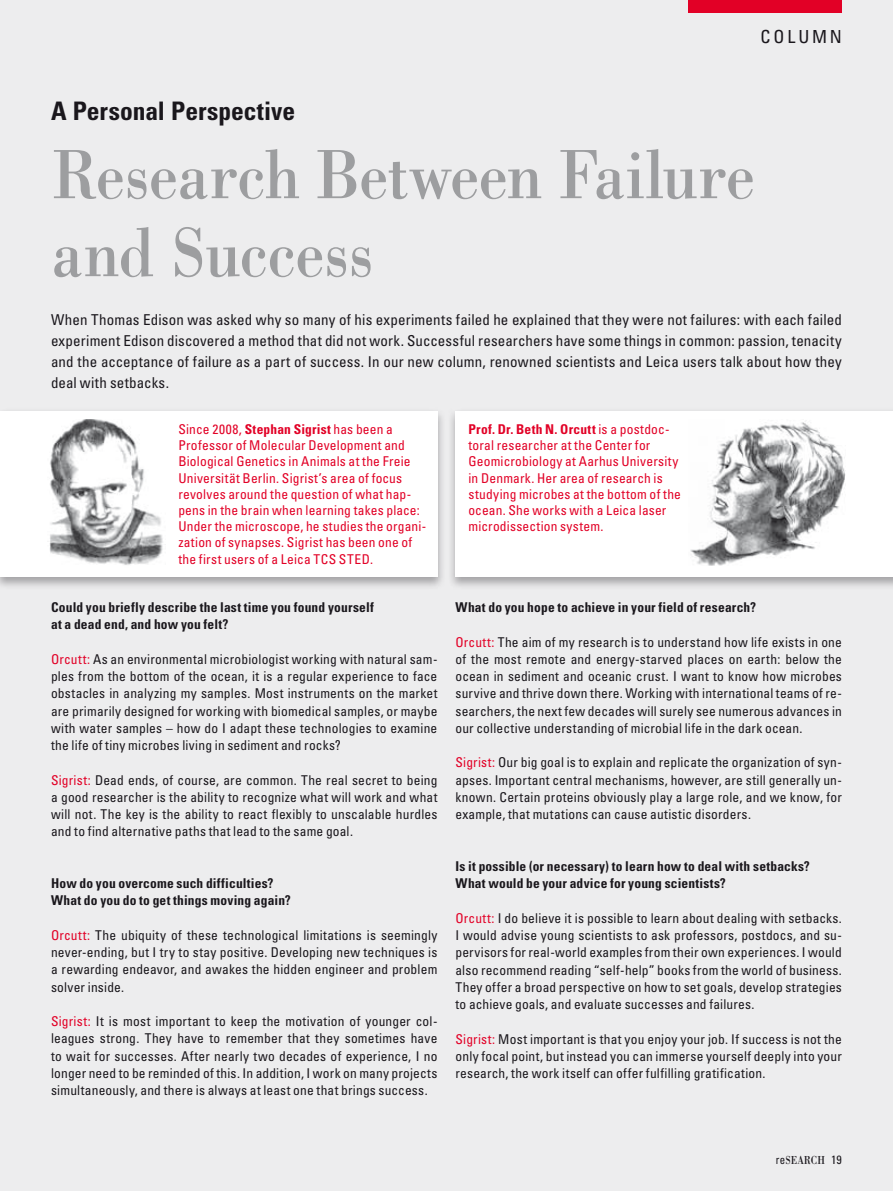
<style>
.page{position:relative;width:893px;height:1191px;background:#ededee}
.page>*{position:absolute;margin:0;border:0;box-sizing:border-box;transform-origin:0 0}
.t1{font:72px/78px "Leicana";letter-spacing:-.01em;color:#9d9ea0}
.t2{font:700 condensed 25.5px "Univers";color:#1a171c}
.t3{font:condensed 18px "Univers LT Std";color:#1a171c}
.t4{font:condensed 15px/21px "Univers";letter-spacing:.01em;color:#1a171c;text-align:justify}
.t5{font:condensed 13.5px/17.2px "Univers";letter-spacing:.015em;color:#1a171c;text-align:justify}
.t6{font:condensed 13.5px/16.2px "Univers";letter-spacing:.015em;color:#e20026}
.t7{font:700 condensed 13.5px/17.2px "Univers";letter-spacing:.015em;color:#1a171c}
.t8{font:12px "Leicana";color:#1a171c;scale:.9 1}
.s1{font-weight:700}
.s2{color:#e20026}
.s3{font-family:"Univers LT Std";font-stretch:condensed}
</style>
<div class="page">
<div style="left:0;top:407px;width:446px;height:183px;background:#1a171c;opacity:.35"></div>
<div style="left:0;top:411px;width:437px;height:166px;background:#fff"></div>
<div style="left:447px;top:407px;width:446px;height:183px;background:#1a171c;opacity:.35"></div>
<div style="left:455px;top:411px;width:438px;height:166px;background:#fff"></div>
<img style="left:690px;top:421px;width:155px;height:144px">
<img style="left:49px;top:419px;width:114px;height:146px">
<div style="left:689px;top:0;width:153px;height:13px;background:#e20026"></div>
<h3 class="t3" style="left:761px;top:25px;width:28px">Column</h3>
<h2 class="t2" style="left:51px;top:95px;width:246px">A Personal Perspective</h2>
<h1 class="t1" style="left:51px;top:134px;width:705px">Research Between Failure and Success</h1>
<p class="t4" style="left:51px;top:309px;width:792px">When Thomas Edison was asked why so many of his experiments failed he explained that they were not failures: with each failed experiment Edison discovered a method that did not work. Successful researchers have some things in common: passion, tenacity and the acceptance of failure as a part of success. In our new column, renowned scientists and Leica users talk about how they deal with setbacks.</p>
<p class="t6" style="left:468px;top:421px;width:214px"><span class="s1">Prof. Dr. Beth N. Orcutt</span> is a postdoc&shy;toral researcher at the Center for Geomicrobiology at Aarhus University in Denmark. Her area of research is studying microbes at the bottom of the ocean. She works with a Leica laser microdissection system.</p>
<p class="t6" style="left:178px;top:421px;width:249px">Since 2008, <span class="s1">Stephan Sigrist</span> has been a Professor of Molecular Development and Biological Genetics in Animals at the Freie Universität Berlin. Sigrist’s area of focus revolves around the question of what hap&shy;pens in the brain when learning takes place:<br>Under the microscope, he studies the organi&shy;zation of synapses. Sigrist has been one of the first users of a Leica TCS STED.</p>
<p class="t7" style="left:51px;top:598px;width:324px">Could you briefly describe the last time you found yourself at a dead end, and how you felt?</p>
<p class="t5" style="left:51px;top:650px;width:388px"><span class="s2">Orcutt:</span> As an environmental microbiologist working with natural sam&shy;ples from the bottom of the ocean, it is a regular experience to face obstacles in analyzing my samples. Most instruments on the market are primarily designed for working with biomedical samples, or maybe with water samples – how do I adapt these technologies to examine the life of tiny microbes living in sediment and rocks?</p>
<p class="t5" style="left:51px;top:771px;width:388px"><span class="s2">Sigrist:</span> Dead ends, of course, are common. The real secret to being a good researcher is the ability to recognize what will work and what will not. The key is the ability to react flexibly to unscalable hurdles and to find alternative paths that lead to the same goal.</p>
<p class="t7" style="left:51px;top:874px;width:241px">How do you overcome such difficulties?<br>What do you do to get things moving again?</p>
<p class="t5" style="left:51px;top:926px;width:388px"><span class="s2">Orcutt:</span> The ubiquity of these technological limitations is seemingly never-ending, but I try to stay positive. Developing new techniques is a rewarding endeavor, and awakes the hidden engineer and problem solver inside.</p>
<p class="t5" style="left:51px;top:1012px;width:388px"><span class="s2">Sigrist:</span> It is most important to keep the motivation of younger col&shy;leagues strong. They have to remember that they sometimes have to wait for successes. After nearly two decades of experience, I no longer need to be reminded of this. In addition, I work on many projects simultaneously, and there is always at least one that brings success.</p>
<p class="t7" style="left:455px;top:598px;width:302px">What do you hope to achieve in your field of research?</p>
<p class="t5" style="left:455px;top:633px;width:388px"><span class="s2">Orcutt:</span> The aim of my research is to understand how life exists in one of the most remote and energy-starved places on earth: below the ocean in sediment and oceanic crust. I want to know how microbes survive and thrive down there. Working with international teams of re&shy;searchers, the next few decades will surely see numerous advances in our collective understanding of microbial life in the dark ocean.</p>
<p class="t5" style="left:455px;top:753px;width:388px"><span class="s2">Sigrist:</span> Our big goal is to explain and replicate the organization of syn&shy;apses. Important central mechanisms, however, are still generally un&shy;known. Certain proteins obviously play a large role, and we know, for example, that mutations can cause autistic disorders.</p>
<p class="t7" style="left:455px;top:857px;width:356px">Is it possible (or necessary) to learn how to deal with setbacks?<br>What would be your advice for young scientists?</p>
<p class="t5" style="left:455px;top:909px;width:388px"><span class="s2">Orcutt:</span> I do believe it is possible to learn about dealing with setbacks.<br>I would advise young scientists to ask professors, postdocs, and su&shy;pervisors for real-world examples from their own experiences. I would also recommend reading “self-help” books from the world of business.<br>They offer a broad perspective on how to set goals, develop strategies to achieve goals, and evaluate successes and failures.</p>
<p class="t5" style="left:455px;top:1029px;width:388px"><span class="s2">Sigrist:</span> Most important is that you enjoy your job. If success is not the only focal point, but instead you can immerse yourself deeply into your research, the work itself can offer fulfilling gratification.</p>
<p class="t8" style="left:776px;top:1152px;width:75px"><span class="s3">re</span>SEARcH <span class="s3">19</span></p>
</div>
